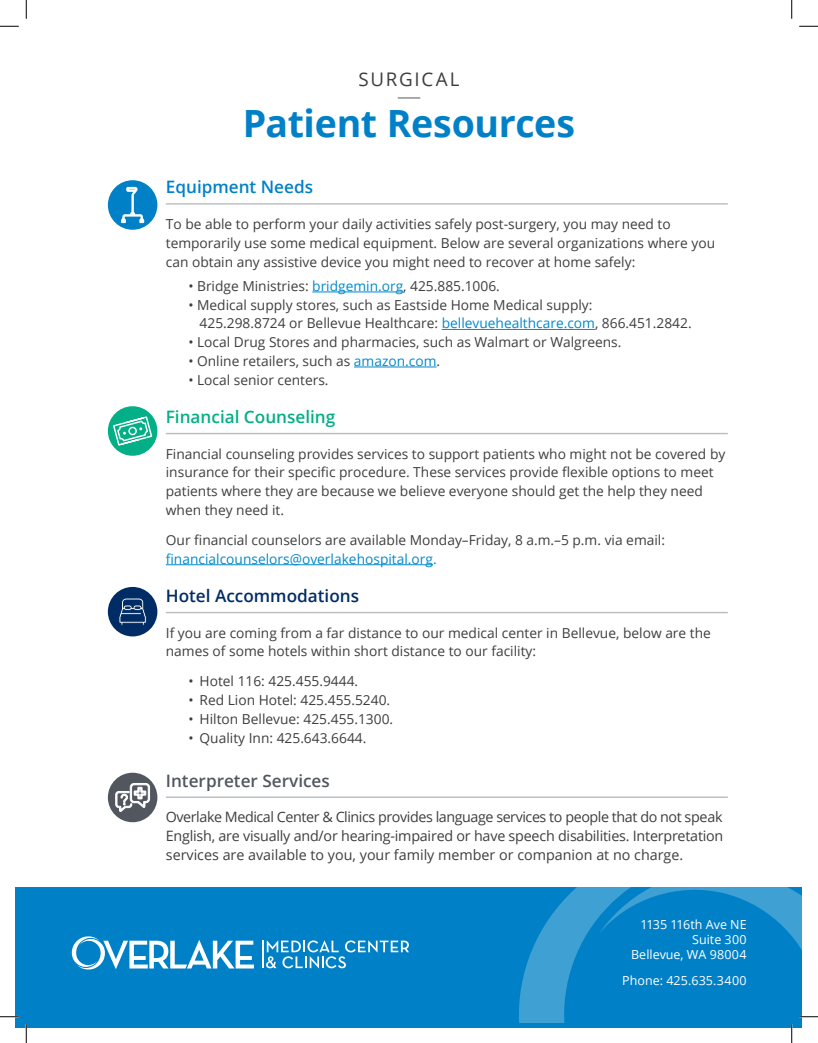
<style>
.page{position:relative;width:818px;height:1043px;background:#fff}
.page>*{position:absolute;margin:0;border:0;box-sizing:border-box;transform-origin:0 0}
.t1{font:700 37.5px "Open Sans";letter-spacing:-.01em;color:#0081c7}
.t2{font:18.75px "Open Sans";letter-spacing:.095em;color:#3e3e3f}
.subhead{font:600 17.12px "Open Sans";color:#03af86}
.subhead-2{font:600 17.12px "Open Sans";color:#002c65}
.subhead-3{font:600 17.12px "Open Sans";color:#52575f}
.subhead-4{font:600 17.12px "Open Sans";color:#0081c7}
.bullet{font:14.25px/18.8px "Open Sans";color:#3e3e3f;text-align:justify}
.bullet-2{font:13.75px/18.8px "Open Sans";color:#3e3e3f}
.t3{font:12.5px/15px "Open Sans";color:#fff;text-align:right}
.s1{color:#0089cb}
</style>
<div class="page">
<div style="left:15px;top:887px;width:786px;height:141px;background:#0081c7"></div>
<svg style="left:398px;top:98px;width:22px;height:1px"></svg>
<svg style="left:519px;top:890px;width:55px;height:132px;fill:#3fa0d4"></svg>
<svg style="left:574px;top:887px;width:228px;height:135px"></svg>
<svg style="left:72px;top:936px;width:182px;height:33px"></svg>
<svg style="left:262px;top:940px;width:147px;height:28px"></svg>
<div style="left:108px;top:180px;width:49px;height:50px;background:#0081c7;border-radius:50%"></div>
<hr style="left:166px;top:203px;width:561px;height:2px;background:#bcbdc0">
<hr style="left:312px;top:291px;width:91px;height:1px;background:#0089cb">
<hr style="left:441px;top:329px;width:154px;height:1px;background:#0089cb">
<hr style="left:354px;top:366px;width:82px;height:1px;background:#0089cb">
<hr style="left:166px;top:433px;width:561px;height:1px;background:#bcbdc0">
<hr style="left:166px;top:564px;width:267px;height:1px;background:#0089cb">
<hr style="left:166px;top:612px;width:561px;height:1px;background:#bcbdc0">
<hr style="left:166px;top:796px;width:561px;height:2px;background:#bcbdc0">
<div style="left:108px;top:406px;width:49px;height:50px;background:#03af86;border-radius:50%"></div>
<div style="left:108px;top:587px;width:49px;height:49px;background:#002c65;border-radius:50%"></div>
<div style="left:108px;top:772px;width:49px;height:50px;background:#52575f;border-radius:50%"></div>
<svg style="left:121px;top:187px;width:23px;height:36px"></svg>
<svg style="left:112px;top:415px;width:41px;height:31px"></svg>
<svg style="left:119px;top:598px;width:28px;height:27px"></svg>
<svg style="left:115px;top:783px;width:35px;height:28px"></svg>
<svg style="left:0;top:25px;width:19px;height:2px"></svg>
<svg style="left:799px;top:25px;width:19px;height:2px"></svg>
<svg style="left:0;top:1015px;width:19px;height:2px"></svg>
<svg style="left:799px;top:1015px;width:19px;height:2px"></svg>
<svg style="left:25px;top:0;width:2px;height:19px"></svg>
<svg style="left:25px;top:1024px;width:2px;height:18px"></svg>
<svg style="left:791px;top:0;width:1px;height:19px"></svg>
<svg style="left:790px;top:1024px;width:2px;height:18px"></svg>
<p class="t2" style="left:358px;top:66px;width:103px">SURGICAL</p>
<p class="t1" style="left:243px;top:97px;width:333px">Patient Resources</p>
<p class="subhead-4" style="left:166px;top:175px;width:149px">Equipment Needs</p>
<p class="bullet-2" style="left:166px;top:214px;width:506px">To be able to perform your daily activities safely post-surgery, you may need to</p>
<p class="bullet-2" style="left:166px;top:233px;width:550px">temporarily use some medical equipment. Below are several organizations where you</p>
<p class="bullet-2" style="left:166px;top:252px;width:471px">can obtain any assistive device you might need to recover at home safely:</p>
<p class="bullet-2" style="left:188px;top:276px;width:313px">• Bridge Ministries: <span class="s1">bridgemin.org</span>, 425.885.1006.</p>
<p class="bullet-2" style="left:188px;top:295px;width:405px">• Medical supply stores, such as Eastside Home Medical supply:</p>
<p class="bullet-2" style="left:200px;top:314px;width:493px">425.298.8724 or Bellevue Healthcare: <span class="s1">bellevuehealthcare.com</span>, 866.451.2842.</p>
<p class="bullet-2" style="left:188px;top:332px;width:434px">• Local Drug Stores and pharmacies, such as Walmart or Walgreens.</p>
<p class="bullet-2" style="left:188px;top:351px;width:253px">• Online retailers, such as <span class="s1">amazon.com</span>.</p>
<p class="bullet-2" style="left:188px;top:370px;width:142px">• Local senior centers.</p>
<p class="subhead" style="left:166px;top:405px;width:171px">Financial Counseling</p>
<p class="bullet-2" style="left:166px;top:444px;width:561px">Financial counseling provides services to support patients who might not be covered by insurance for their specific procedure. These services provide flexible options to meet patients where they are because we believe everyone should get the help they need when they need it.</p>
<p class="bullet-2" style="left:166px;top:530px;width:500px">Our financial counselors are available Monday–Friday, 8 a.m.–5 p.m. via email: <span class="s1">financialcounselors@overlakehospital.org.</span></p>
<p class="subhead-2" style="left:166px;top:584px;width:195px">Hotel Accommodations</p>
<p class="bullet-2" style="left:166px;top:623px;width:546px">If you are coming from a far distance to our medical center in Bellevue, below are the names of some hotels within short distance to our facility:</p>
<p class="bullet-2" style="left:188px;top:671px;width:171px">• Hotel 116: 425.455.9444.</p>
<p class="bullet-2" style="left:188px;top:690px;width:203px">• Red Lion Hotel: 425.455.5240.</p>
<p class="bullet-2" style="left:188px;top:709px;width:206px">• Hilton Bellevue: 425.455.1300.</p>
<p class="bullet-2" style="left:188px;top:728px;width:179px">• Quality Inn: 425.643.6644.</p>
<p class="subhead-3" style="left:166px;top:768px;width:165px">Interpreter Services</p>
<p class="bullet" style="left:166px;top:807px;width:559px">Overlake Medical Center &amp; Clinics provides language services to people that do not speak English, are visually and/or hearing-impaired or have speech disabilities. Interpretation services are available to you, your family member or companion at no charge.</p>
<p class="t3" style="left:631px;top:916px;width:117px">1135 116th Ave NE<br>Suite 300<br>Bellevue, WA 98004</p>
<p class="t3" style="left:622px;top:972px;width:126px">Phone: 425.635.3400</p>
</div>
